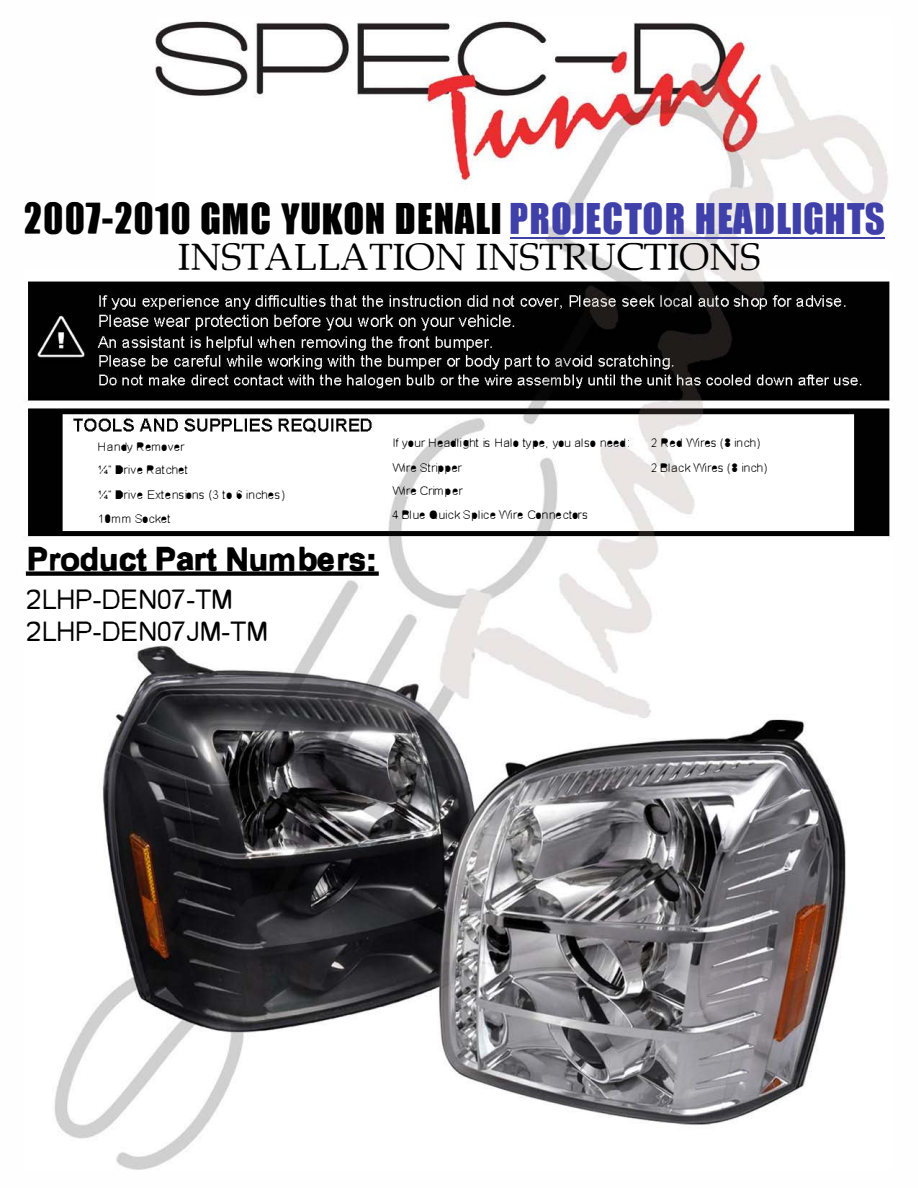
<style>
.page{position:relative;width:918px;height:1188px;background:#fff}
.page>*{position:absolute;margin:0;border:0;box-sizing:border-box;transform-origin:0 0}
.t1{font:32.4px/36.3px "Fd 1178";letter-spacing:.065em;color:#010101}
.t2{font:24.45px "Fd 1179";color:#000}
.t3{font:19.35px/31.7px "Fd 569";color:#000}
.t4{font:8.7px "Fd 567";color:#000}
.t5{font:8.7px "Fd 567";color:#020101}
.t6{font:8.7px "Fd 567";color:#030303}
.t7{font:8.7px "Fd 567";color:#010101}
.s1{color:#4040aa}
.s2{font-family:"Fd 580"}
.s3{font-family:"Fd 2037";font-size:12.9px}
</style>
<div class="page">
<img style="left:132px;top:37px;width:749px;height:1133px">
<img style="left:156px;top:21px;width:732px;height:181px">
<img style="left:23px;top:271px;width:870px;height:898px">
<hr style="left:510px;top:237px;width:375px;height:2px;background:#4040aa">
<h1 class="t1" style="left:177px;top:205px;width:709px;text-indent:-154px">2001-2010 GMC YUKOH DEHALI <span class="s1">PROJECTOR HEADLIGHTS<br></span>INSTALLATION INSTRUCTIONS</h1>
<p class="t4" style="left:98px;top:442px;width:88px">Handy Remover</p>
<p class="t4" style="left:98px;top:465px;width:92px"><span class="s2">Y."</span> Drive Ratchet</p>
<p class="t4" style="left:98px;top:490px;width:189px"><span class="s2">Y."</span> Drive Extensions (3 to <span class="s2">6</span> inches)</p>
<p class="t4" style="left:99px;top:514px;width:74px">10mm Socket</p>
<h2 class="t2" style="left:28px;top:548px;width:349px">Product Part Numbers:</h2>
<h3 class="t3" style="left:27px;top:587px;width:242px">2LHP-DEN07-TM<br>2LHP-DEN07 JM-TM</h3>
<p class="t5" style="left:393px;top:438px;width:235px"><span class="s2">If</span> your Headlight is Halo type, you also need</p>
<p class="t5" style="left:651px;top:438px;width:111px"><span class="s2">2</span> Red Wires <span class="s3">(8</span> inch)</p>
<p class="t6" style="left:392px;top:463px;width:72px">\/\Are Stripper</p>
<p class="t6" style="left:651px;top:463px;width:118px"><span class="s2">2</span> Black Wires <span class="s3">(8</span> inch)</p>
<p class="t7" style="left:392px;top:486px;width:73px"><span class="s2">VIA</span> re Crimp er</p>
<p class="t4" style="left:392px;top:510px;width:198px"><span class="s2">4</span> Blue Quick Splice Wire Connectors</p>
</div>
